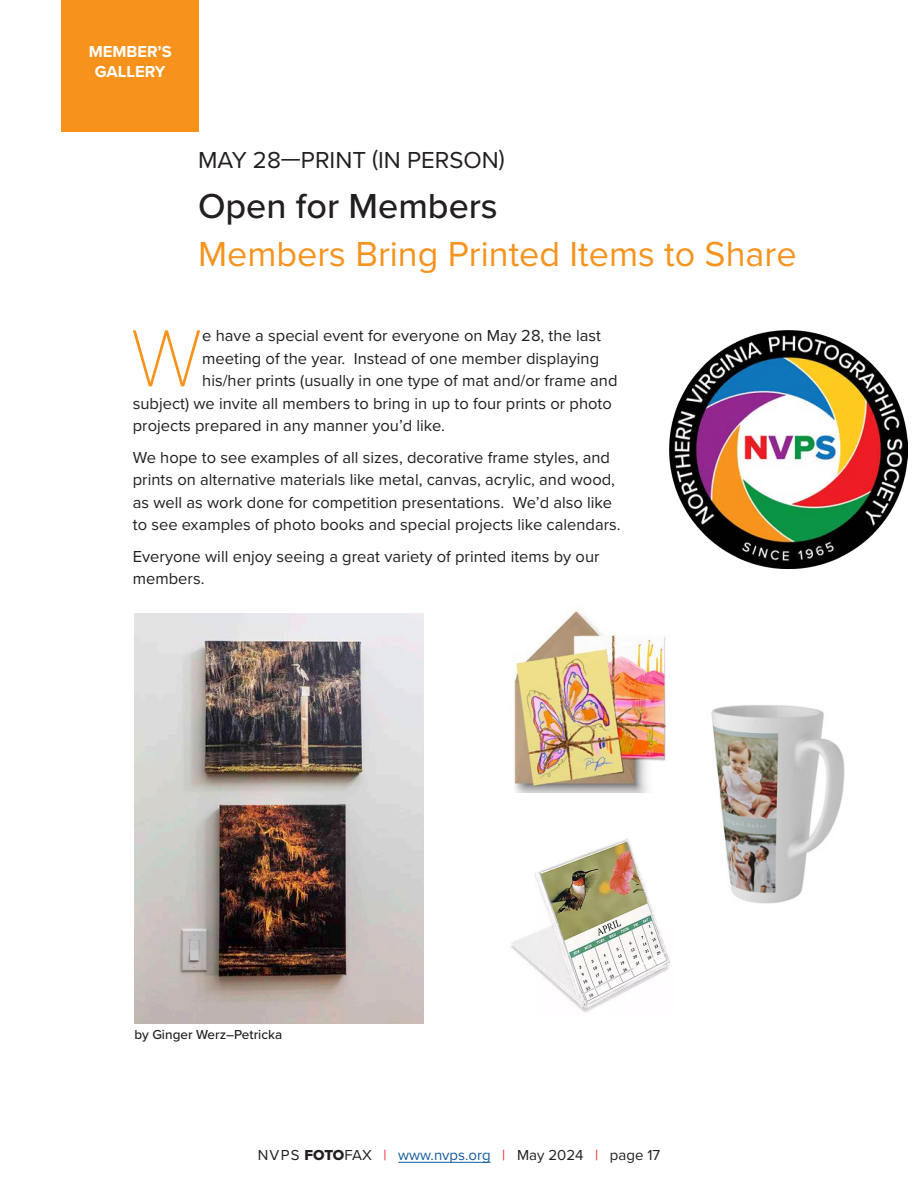
<style>
.page{position:relative;width:918px;height:1188px;background:#fff}
.page>*{position:absolute;margin:0;border:0;box-sizing:border-box;transform-origin:0 0}
.Flush_left__rag_right_text{font:100 84px "Proxima Nova T";color:#f7931d}
.Title_of_articles{font:36px "Proxima Nova";color:#f7931d}
.Name_of_person_in_article_title{font:500 36px "Proxima Nova";color:#231f20}
.Date_or_speaker_in_article_title{font:24px "Proxima Nova";color:#231f20}
.Flush_left__rag_right_text-2{font:16.5px/22.5px "Proxima Nova";color:#231f20}
.t1{font:700 16.5px "Proxima Nova";color:#fff}
.t2{font:15px "Proxima Nova";color:#231f20}
.Captions_Left{font:500 13.5px "Proxima Nova";color:#231f20}
.s1{font-family:"Proxima Nova Extrabld"}
.s2{color:#ee1d23}
.s3{color:#175d9e}
</style>
<div class="page">
<hr style="left:398px;top:1162px;width:93px;height:1px;background:#175d9e">
<div style="left:62px;top:0;width:137px;height:131px;background:#f7931d"></div>
<img style="left:669px;top:331px;width:239px;height:237px">
<img style="left:134px;top:613px;width:290px;height:410px">
<img style="left:514px;top:611px;width:152px;height:181px">
<img style="left:511px;top:838px;width:159px;height:174px">
<img style="left:711px;top:705px;width:134px;height:199px">
<p class="t1" style="left:89px;top:39px;width:84px">MEMBER’S</p>
<p class="t1" style="left:95px;top:59px;width:72px">GALLERY</p>
<p class="Date_or_speaker_in_article_title" style="left:198px;top:142px;width:308px">MAY 28—PRINT (IN PERSON)</p>
<p class="Name_of_person_in_article_title" style="left:198px;top:179px;width:301px">Open for Members</p>
<p class="Title_of_articles" style="left:198px;top:227px;width:600px">Members Bring Printed Items to Share</p>
<p class="Flush_left__rag_right_text" style="left:131px;top:296px;width:73px">W</p>
<p class="Flush_left__rag_right_text-2" style="left:202px;top:324px;width:400px">e have a special event for everyone on May 28, the last</p>
<p class="Flush_left__rag_right_text-2" style="left:202px;top:346px;width:398px">meeting of the year. Instead of one member displaying</p>
<p class="Flush_left__rag_right_text-2" style="left:202px;top:369px;width:417px">his/her prints (usually in one type of mat and/or frame and</p>
<p class="Flush_left__rag_right_text-2" style="left:133px;top:391px;width:481px">subject) we invite all members to bring in up to four prints or photo</p>
<p class="Flush_left__rag_right_text-2" style="left:133px;top:414px;width:314px">projects prepared in any manner you’d like.</p>
<p class="Flush_left__rag_right_text-2" style="left:133px;top:445px;width:489px">We hope to see examples of all sizes, decorative frame styles, and prints on alternative materials like metal, canvas, acrylic, and wood, as well as work done for competition presentations. We’d also like to see examples of photo books and special projects like calendars.</p>
<p class="Flush_left__rag_right_text-2" style="left:133px;top:544px;width:468px">Everyone will enjoy seeing a great variety of printed items by our members.</p>
<p class="Captions_Left" style="left:134px;top:1025px;width:149px">by Ginger Werz–Petricka</p>
<p class="t2" style="left:258px;top:1144px;width:404px">NVPS <span class="s1">FOTO</span>FAX <span class="s2">|</span> <span class="s3">www.nvps.org</span> <span class="s2">|</span> May 2024 <span class="s2">|</span> page 17</p>
</div>
